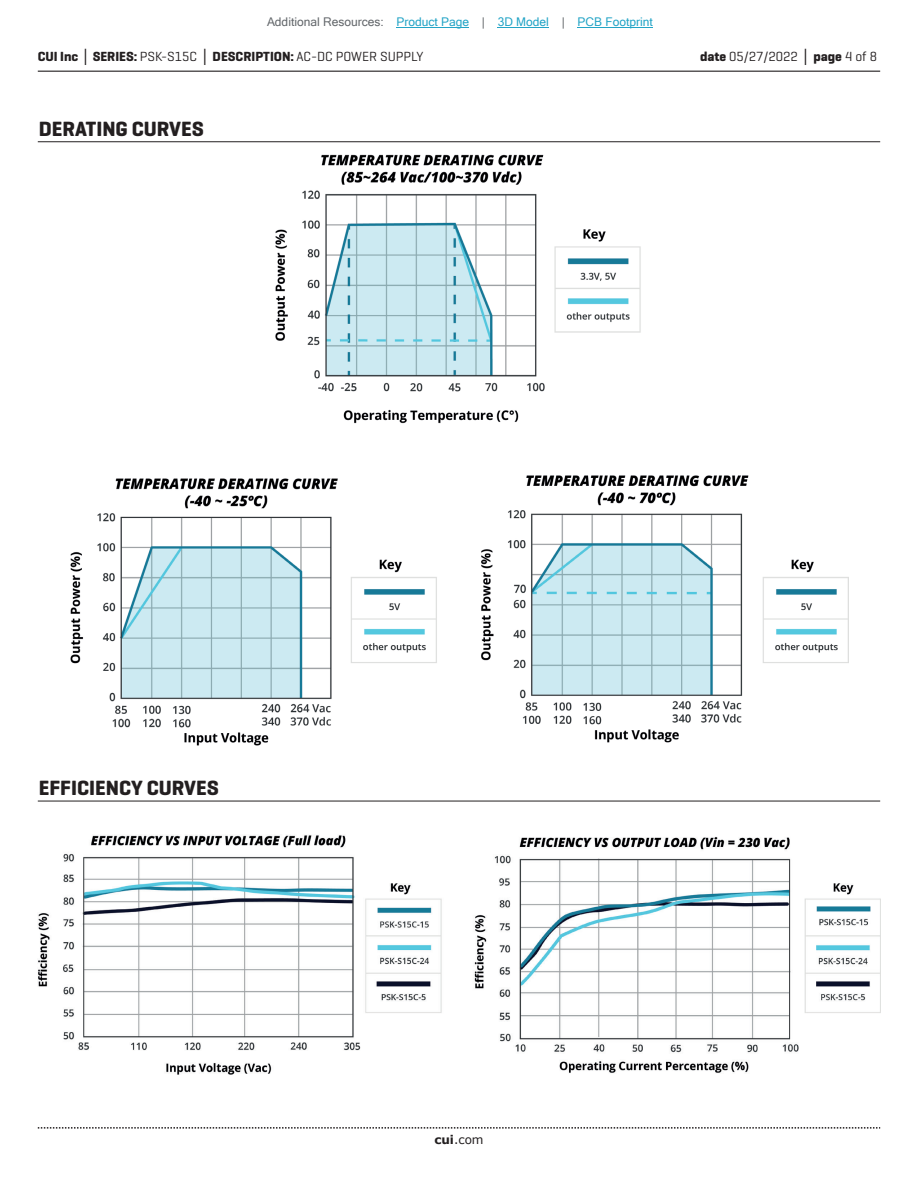
<style>
.page{position:relative;width:918px;height:1188px;background:#fff}
.page>*{position:absolute;margin:0;border:0;box-sizing:border-box;transform-origin:0 0}
.t1{font:700 21px "Geogrotesque";color:#231f20}
.t2{font:700 13.5px "Geogrotesque";color:#231f20}
.t3{font:13.5px "Geogrotesque";color:#231f20}
.t4{font:12px "Microsoft Sans Serif";color:#23a4c6}
.t5{font:12px "Verdana";color:#231f20}
.s1{color:#63676b}
.s2{font-family:"Verdana"}
.s3{font-weight:400}
.s4{font-weight:700}
.s5{font-family:"Verdana";font-weight:700}
</style>
<div class="page">
<hr style="left:38px;top:71px;width:842px;height:1px;background:#231f20">
<svg style="left:38px;top:1127px;width:842px;height:2px"></svg>
<hr style="left:38px;top:141px;width:842px;height:1px;background:#231f20">
<hr style="left:38px;top:801px;width:842px;height:1px;background:#231f20">
<img style="left:70px;top:154px;width:778px;height:591px">
<img style="left:38px;top:835px;width:842px;height:239px">
<hr style="left:397px;top:27px;width:72px;height:1px;background:#23a4c6">
<hr style="left:498px;top:27px;width:51px;height:1px;background:#23a4c6">
<hr style="left:578px;top:27px;width:75px;height:1px;background:#23a4c6">
<p class="t4" style="left:267px;top:15px;width:387px"><span class="s1">Additional Resources:</span> Product Page <span class="s1">|</span> 3D Model <span class="s1">|</span> PCB Footprint</p>
<p class="t2" style="left:38px;top:48px;width:387px">CUI Inc <span class="s2">│</span> SERIES: <span class="s3">PSK-S15C</span> <span class="s2">│</span> DESCRIPTION: <span class="s3">AC-DC POWER SUPPLY</span></p>
<p class="t3" style="left:700px;top:48px;width:179px"><span class="s4">date</span> 05/27/2022 <span class="s5">│</span> <span class="s4">page</span> 4 of 8</p>
<h1 class="t1" style="left:39px;top:116px;width:167px">DERATING CURVES</h1>
<h1 class="t1" style="left:39px;top:775px;width:181px">EFFICIENCY CURVES</h1>
<p class="t5" style="left:434px;top:1131px;width:51px"><span class="s4">cui</span>.com</p>
</div>
